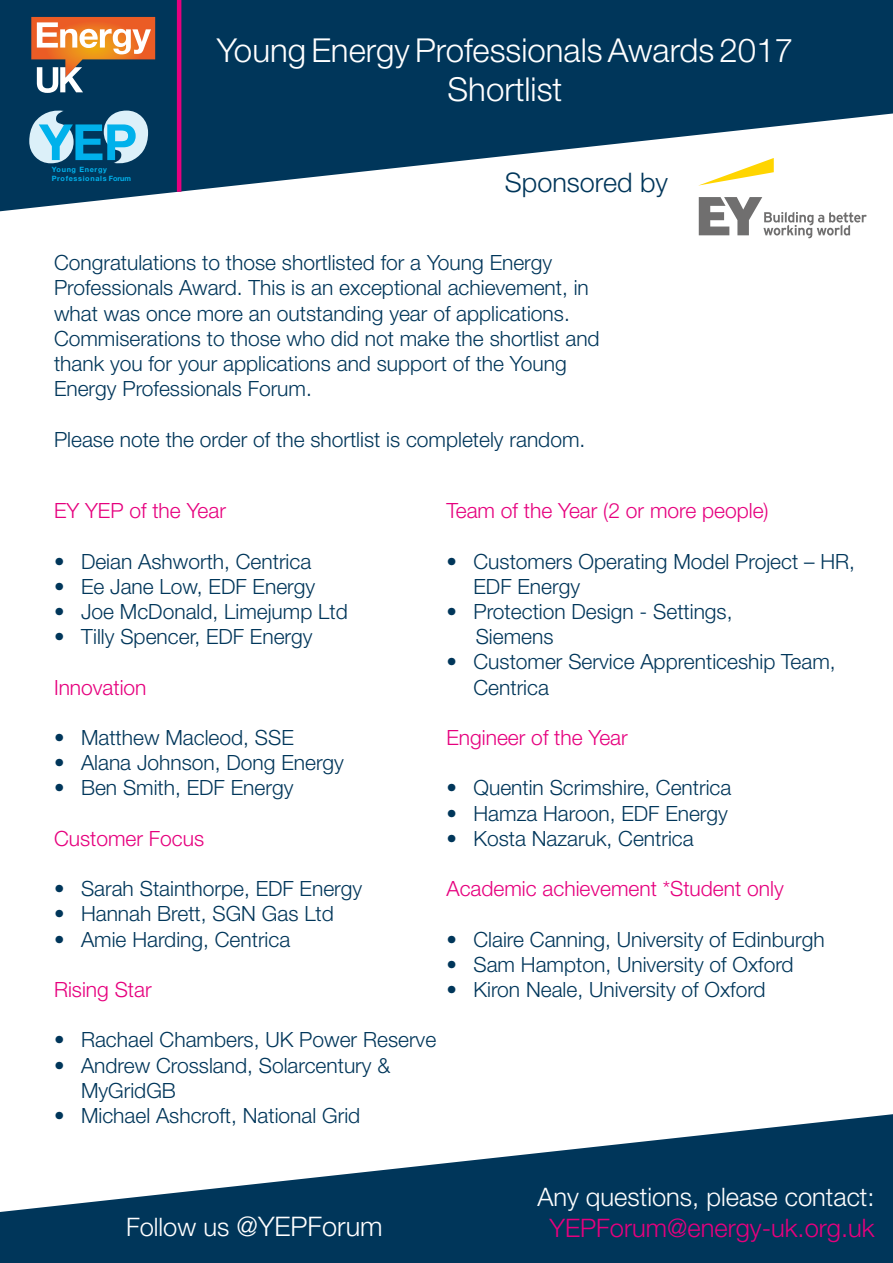
<style>
.page{position:relative;width:893px;height:1263px;background:#fff}
.page>*{position:absolute;margin:0;border:0;box-sizing:border-box;transform-origin:0 0}
.t1{font:300 33px/39.6px "Helvetica Neue LT Std";color:#fff;text-align:center}
.t2{font:300 27px "Helvetica Neue LT Std";color:#fff}
.t3{font:300 27px "Helvetica Neue LT Std";color:#00365a}
.t4{font:300 25.5px "Helvetica Neue LT Std";color:#fff}
.t5{font:300 25.5px "Helvetica Neue LT Std";color:#e6007e}
.t6{font:300 21px/25.2px "Helvetica Neue LT Std";color:#00365a}
.t7{font:300 21px "Helvetica Neue LT Std";color:#e6007e}
.t8{font:700 7.35px/8.7px "Helvetica Neue LT Std";letter-spacing:.09em;color:#00b1eb}
.s1{font-size:25.5px}
</style>
<div class="page">
<svg style="left:0;top:0;width:893px;height:211px;fill:#00365a"></svg>
<svg style="left:29px;top:111px;width:119px;height:54px;background:#559dbd"></svg>
<svg style="left:31px;top:17px;width:124px;height:76px"></svg>
<svg style="left:0;top:1114px;width:893px;height:149px;fill:#00365a"></svg>
<svg style="left:698px;top:158px;width:76px;height:28px"></svg>
<svg style="left:699px;top:197px;width:168px;height:41px"></svg>
<hr style="left:177px;top:0;width:4px;height:192px;background:#e6007e">
<p class="t8" style="left:52px;top:165px;width:81px">Young Energy<br>Professionals Forum</p>
<h1 class="t1" style="left:217px;top:29px;width:578px">Young Energy Professionals Awards 2017<br>Shortlist</h1>
<p class="t3" style="left:505px;top:166px;width:165px">Sponsored by</p>
<p class="t6" style="left:54px;top:250px;width:547px">Congratulations to those shortlisted for a Young Energy Professionals Award. This is an exceptional achievement, in what was once more an outstanding year of applications.<br>Commiserations to those who did not make the shortlist and thank you for your applications and support of the Young Energy Professionals Forum.</p>
<p class="t6" style="left:54px;top:426px;width:533px">Please note the order of the shortlist is completely random.</p>
<p class="t7" style="left:54px;top:498px;width:173px">EY YEP of the Year</p>
<p class="t6" style="left:54px;top:548px;width:259px">• Deian Ashworth, Centrica</p>
<p class="t6" style="left:54px;top:573px;width:263px">• Ee Jane Low, EDF Energy</p>
<p class="t6" style="left:54px;top:598px;width:295px">• Joe McDonald, Limejump Ltd</p>
<p class="t6" style="left:54px;top:624px;width:260px">• Tilly Spencer, EDF Energy</p>
<p class="t7" style="left:54px;top:674px;width:94px">Innovation</p>
<p class="t6" style="left:54px;top:724px;width:241px">• Matthew Macleod, SSE</p>
<p class="t6" style="left:54px;top:750px;width:291px">• Alana Johnson, Dong Energy</p>
<p class="t6" style="left:54px;top:775px;width:241px">• Ben Smith, EDF Energy</p>
<p class="t7" style="left:54px;top:825px;width:152px">Customer Focus</p>
<p class="t6" style="left:54px;top:876px;width:310px">• Sarah Stainthorpe, EDF Energy</p>
<p class="t6" style="left:54px;top:901px;width:281px">• Hannah Brett, SGN Gas Ltd</p>
<p class="t6" style="left:54px;top:926px;width:238px">• Amie Harding, Centrica</p>
<p class="t7" style="left:54px;top:977px;width:99px">Rising Star</p>
<p class="t6" style="left:54px;top:1027px;width:384px">• Rachael Chambers, UK Power Reserve</p>
<p class="t6" style="left:81px;top:1052px;width:311px;text-indent:-27px">• Andrew Crossland, Solarcentury &amp;<br>MyGridGB</p>
<p class="t6" style="left:54px;top:1102px;width:308px">• Michael Ashcroft, National Grid</p>
<p class="t7" style="left:446px;top:498px;width:324px">Team of the Year (2 or more people)</p>
<p class="t6" style="left:473px;top:548px;width:383px;text-indent:-27px">• Customers Operating Model Project – HR,<br>EDF Energy</p>
<p class="t6" style="left:476px;top:598px;width:258px;text-indent:-29px">• Protection Design - Settings,<br>Siemens</p>
<p class="t6" style="left:473px;top:649px;width:364px;text-indent:-27px">• Customer Service Apprenticeship Team,<br>Centrica</p>
<p class="t7" style="left:446px;top:725px;width:183px">Engineer of the Year</p>
<p class="t6" style="left:446px;top:775px;width:286px">• Quentin Scrimshire, Centrica</p>
<p class="t6" style="left:446px;top:800px;width:283px">• Hamza Haroon, EDF Energy</p>
<p class="t6" style="left:446px;top:825px;width:249px">• Kosta Nazaruk, Centrica</p>
<p class="t7" style="left:446px;top:876px;width:339px">Academic achievement *Student only</p>
<p class="t6" style="left:446px;top:926px;width:380px">• Claire Canning, University of Edinburgh</p>
<p class="t6" style="left:446px;top:951px;width:349px">• Sam Hampton, University of Oxford</p>
<p class="t6" style="left:446px;top:976px;width:321px">• Kiron Neale, University of Oxford</p>
<p class="t2" style="left:126px;top:1209px;width:258px"><span class="s1">Follow us</span> @YEPForum</p>
<p class="t4" style="left:537px;top:1181px;width:339px">Any questions, please contact:</p>
<p class="t5" style="left:549px;top:1212px;width:327px">YEPForum@energy-uk.org.uk</p>
</div>
